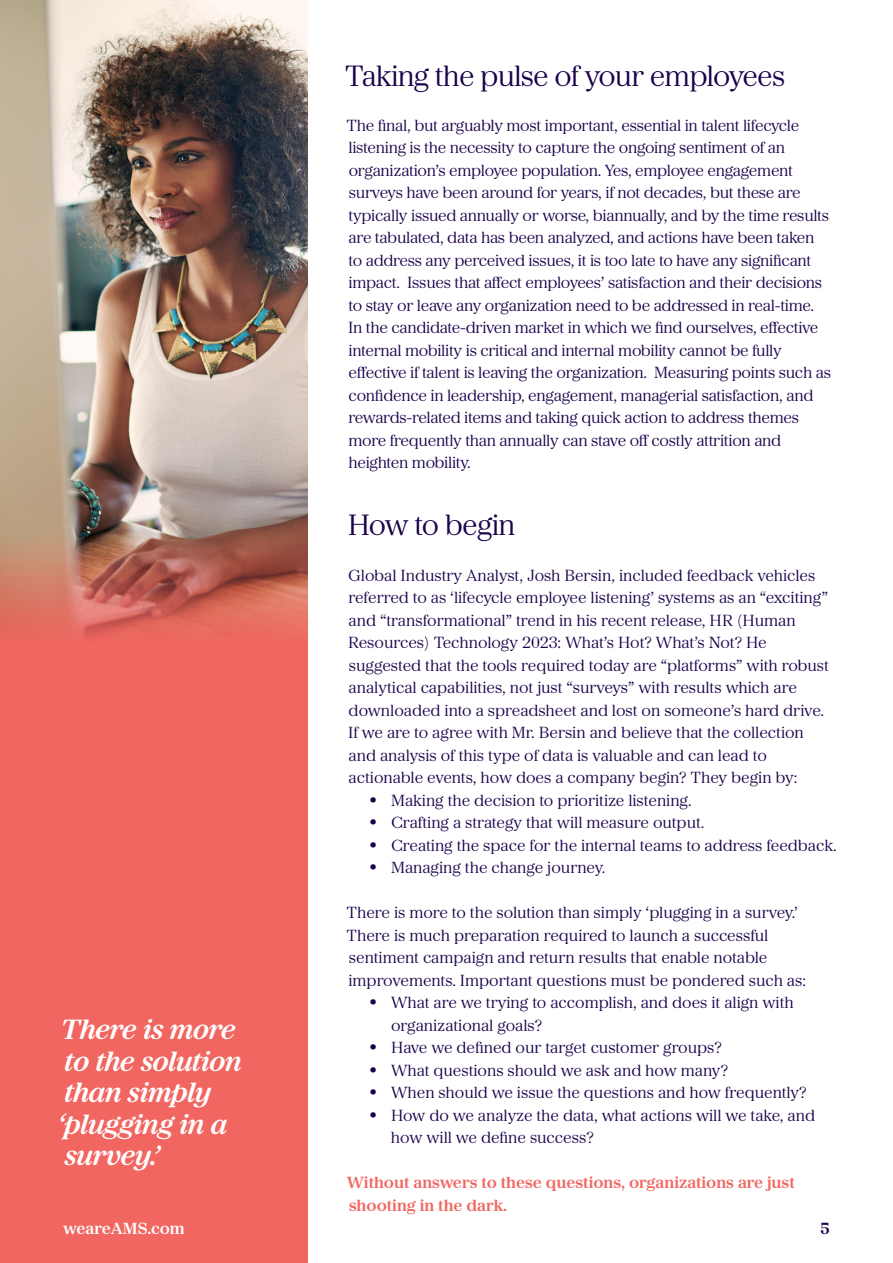
<style>
.page{position:relative;width:893px;height:1263px;background:#fff}
.page>*{position:absolute;margin:0;border:0;box-sizing:border-box;transform-origin:0 0}
.Sub_head_1{font:30px "Italian Plate No 4 Expanded";letter-spacing:-.025em;color:#1b014b}
.t1{font:italic 700 28.5px/31.5px "Italian Plate No 4 Expanded";letter-spacing:-.01em;color:#fff}
.Body{font:16.5px/22.5px "Italian Plate No 4 Expanded";letter-spacing:-.015em;color:#1b014b}
.Body-2{font:700 16.5px/22.5px "Italian Plate No 4 Expanded";color:#f16661}
.t2{font:700 16.5px "Italian Plate No 4 Expanded";color:#fff}
.t3{font:700 16.5px "Italian Plate No 4 Expanded";color:#1b014b}
</style>
<div class="page">
<img style="left:0;top:0;width:307px;height:534px">
<div style="left:0;top:662px;width:307px;height:601px;background:#f16661"></div>
<svg style="left:0;top:534px;width:307px;height:128px;background:#c9695c"></svg>
<p class="t1" style="left:58px;top:1014px;width:185px">There is more to the solution than simply ‘plugging in a survey.’</p>
<p class="Sub_head_1" style="left:345px;top:58px;width:442px">Taking the pulse of your employees</p>
<p class="Body" style="left:346px;top:114px;width:486px">The final, but arguably most important, essential in talent lifecycle listening is the necessity to capture the ongoing sentiment of an organization’s employee population. Yes, employee engagement surveys have been around for years, if not decades, but these are typically issued annually or worse, biannually, and by the time results are tabulated, data has been analyzed, and actions have been taken<br>to address any perceived issues, it is too late to have any significant impact. Issues that affect employees’ satisfaction and their decisions to stay or leave any organization need to be addressed in real-time.<br>In the candidate-driven market in which we find ourselves, effective internal mobility is critical and internal mobility cannot be fully effective if talent is leaving the organization. Measuring points such as confidence in leadership, engagement, managerial satisfaction, and rewards-related items and taking quick action to address themes more frequently than annually can stave off costly attrition and heighten mobility.</p>
<p class="Sub_head_1" style="left:348px;top:507px;width:169px">How to begin</p>
<p class="Body" style="left:348px;top:564px;width:482px">Global Industry Analyst, Josh Bersin, included feedback vehicles referred to as ‘lifecycle employee listening’ systems as an “exciting” and “transformational” trend in his recent release, HR (Human Resources) Technology 2023: What’s Hot? What’s Not? He suggested that the tools required today are “platforms” with robust analytical capabilities, not just “surveys” with results which are downloaded into a spreadsheet and lost on someone’s hard drive.<br>If we are to agree with Mr. Bersin and believe that the collection and analysis of this type of data is valuable and can lead to actionable events, how does a company begin? They begin by:</p>
<p class="Body" style="left:370px;top:789px;width:323px">• Making the decision to prioritize listening.</p>
<p class="Body" style="left:370px;top:811px;width:336px">• Crafting a strategy that will measure output.</p>
<p class="Body" style="left:370px;top:834px;width:468px">• Creating the space for the internal teams to address feedback.</p>
<p class="Body" style="left:370px;top:856px;width:237px">• Managing the change journey.</p>
<p class="Body" style="left:346px;top:901px;width:461px">There is more to the solution than simply ‘plugging in a survey.’ There is much preparation required to launch a successful sentiment campaign and return results that enable notable improvements. Important questions must be pondered such as:</p>
<p class="Body" style="left:391px;top:991px;width:404px;text-indent:-21px">• What are we trying to accomplish, and does it align with organizational goals?</p>
<p class="Body" style="left:370px;top:1036px;width:354px">• Have we defined our target customer groups?</p>
<p class="Body" style="left:370px;top:1059px;width:360px">• What questions should we ask and how many?</p>
<p class="Body" style="left:370px;top:1081px;width:438px">• When should we issue the questions and how frequently?</p>
<p class="Body" style="left:391px;top:1104px;width:426px;text-indent:-21px">• How do we analyze the data, what actions will we take, and how will we define success?</p>
<p class="Body-2" style="left:347px;top:1171px;width:449px">Without answers to these questions, organizations are just shooting in the dark.</p>
<p class="t2" style="left:63px;top:1218px;width:123px">weareAMS.com</p>
<p class="t3" style="left:820px;top:1218px;width:11px">5</p>
</div>
